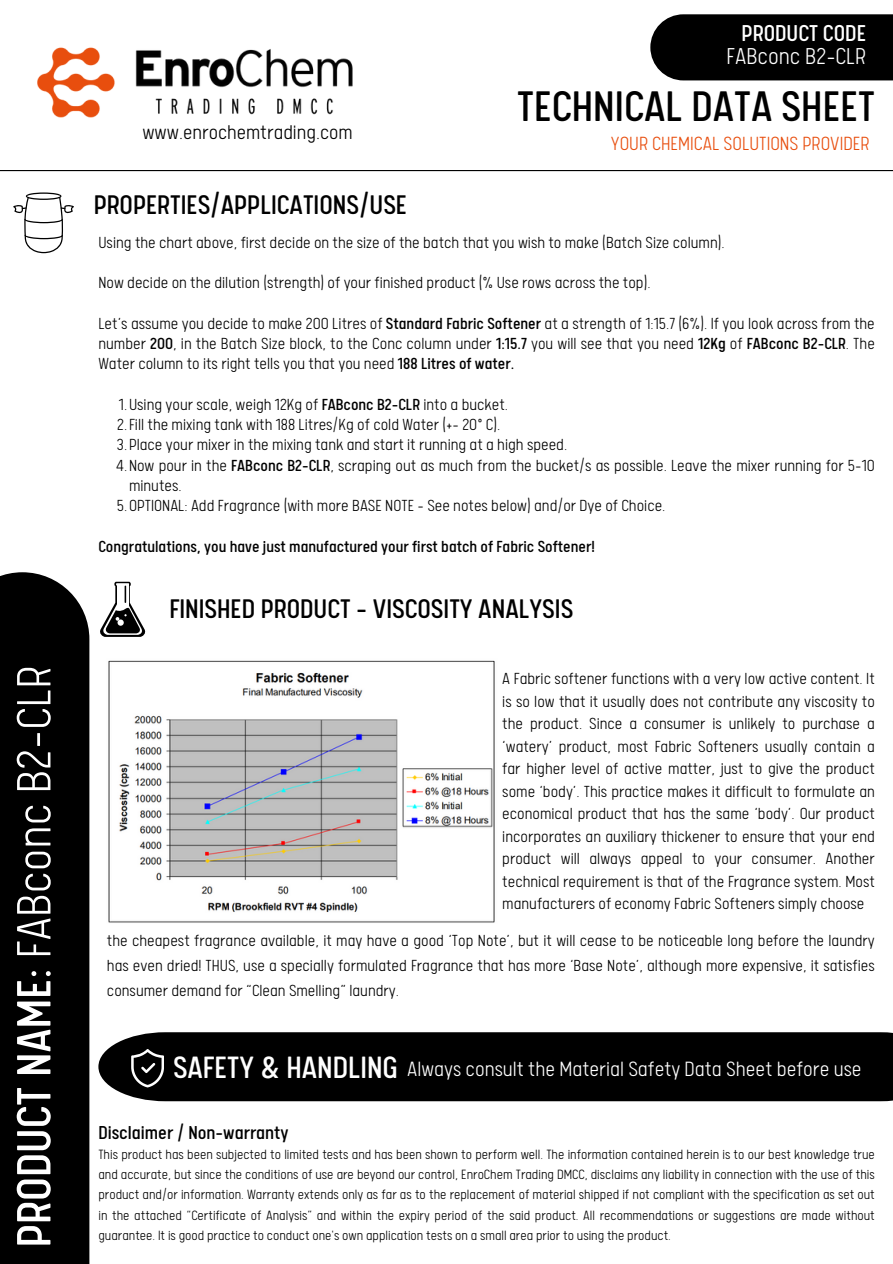
<style>
.page{position:relative;width:893px;height:1264px;background:#fff}
.page>*{position:absolute;margin:0;border:0;box-sizing:border-box;transform-origin:0 0}
.t1{font:300 54px "Calps";color:#fff}
.t2{font:48px "Calps";color:#000}
.t3{font:34.65px "Calps";color:#fff}
.t4{font:30.3px "Calps";color:#000}
.t5{font:300 25.8px/23.7px "Calps";color:#fff;text-align:center}
.t6{font:300 23.25px "Calps";color:#fff}
.t7{font:300 22.35px "Calps";color:#000}
.t8{font:300 21.45px "Calps";color:#e84e0e}
.t9{font:21px "Calps";color:#000}
.t10{font:300 18px/22.5px "Calps";color:#000;text-align:justify}
.t11{font:18px "Calps";color:#000}
.t12{font:300 15px/20.2px "Calps";color:#000;text-align:justify}
.s1{font-weight:400}
</style>
<div class="page">
<hr style="left:0;top:170px;width:892px;height:1px;background:#000">
<div style="left:0;top:572px;width:89px;height:691px;background:#000"></div>
<img style="left:37px;top:47px;width:78px;height:71px">
<img style="left:135px;top:49px;width:217px;height:66px">
<div style="left:650px;top:14px;width:242px;height:66px;background:#000"></div>
<svg style="left:13px;top:192px;width:61px;height:61px"></svg>
<div style="left:98px;top:1032px;width:794px;height:69px;background:#000"></div>
<svg style="left:131px;top:1049px;width:33px;height:38px"></svg>
<img style="left:108px;top:660px;width:387px;height:263px">
<svg style="left:100px;top:581px;width:46px;height:56px"></svg>
<h4 class="t1" style="left:11px;top:1247px;width:583px;rotate:-90deg"><span class="s1">PRODUCT NAME:</span> FABconc B2-CLR</h4>
<h3 class="t5" style="left:726px;top:25px;width:141px"><span class="s1">PRODUCT CODE<br></span>FABconc B2-CLR</h3>
<p class="t7" style="left:142px;top:123px;width:212px">www.enrochemtrading.com</p>
<p class="t4" style="left:94px;top:192px;width:315px">PROPERTIES/APPLICATIONS/USE</p>
<p class="t2" style="left:517px;top:87px;width:359px">TECHNICAL DATA SHEET</p>
<p class="t8" style="left:611px;top:134px;width:260px">YOUR CHEMICAL SOLUTIONS PROVIDER</p>
<p class="t10" style="left:98px;top:233px;width:627px">Using the chart above, first decide on the size of the batch that you wish to make (Batch Size column).</p>
<p class="t10" style="left:98px;top:274px;width:553px">Now decide on the dilution (strength) of your finished product (% Use rows across the top).</p>
<p class="t10" style="left:98px;top:316px;width:778px;line-height:20.2px">Let’s assume you decide to make 200 Litres of <span class="s1">Standard Fabric Softener</span> at a strength of 1:15.7 (6%). If you look across from the number <span class="s1">200</span>, in the Batch Size block, to the Conc column under <span class="s1">1:15.7</span> you will see that you need <span class="s1">12Kg</span> of <span class="s1">FABconc B2-CLR</span>. The Water column to its right tells you that you need <span class="s1">188 Litres of water.</span></p>
<h5 class="t10" style="left:119px;top:395px;width:390px">1.Using your scale, weigh 12Kg of <span class="s1">FABconc B2-CLR</span> into a bucket.</h5>
<h2 class="t10" style="left:117px;top:416px;width:385px">2.Fill the mixing tank with 188 Litres/Kg of cold Water (+- 20° C).</h2>
<h6 class="t10" style="left:117px;top:436px;width:452px">3.Place your mixer in the mixing tank and start it running at a high speed.</h6>
<p class="t10" style="left:129px;top:457px;width:747px;line-height:20.2px;text-indent:-13px">4.Now pour in the <span class="s1">FABconc B2-CLR</span>, scraping out as much from the bucket/s as possible. Leave the mixer running for 5-10 minutes.</p>
<h4 class="t10" style="left:117px;top:497px;width:550px">5.OPTIONAL: Add Fragrance (with more BASE NOTE – See notes below) and/or Dye of Choice.</h4>
<p class="t11" style="left:98px;top:538px;width:498px">Congratulations, you have just manufactured your first batch of Fabric Softener!</p>
<p class="t4" style="left:169px;top:596px;width:405px">FINISHED PRODUCT – VISCOSITY ANALYSIS</p>
<p class="t10" style="left:502px;top:669px;width:374px">A Fabric softener functions with a very low active content. It is so low that it usually does not contribute any viscosity to the product. Since a consumer is unlikely to purchase a ‘watery’ product, most Fabric Softeners usually contain a far higher level of active matter, just to give the product some ‘body’. This practice makes it difficult to formulate an economical product that has the same ‘body’. Our product incorporates an auxiliary thickener to ensure that your end product will always appeal to your consumer. Another technical requirement is that of the Fragrance system. Most manufacturers of economy Fabric Softeners simply choose</p>
<p class="t10" style="left:107px;top:930px;width:769px;line-height:24.8px">the cheapest fragrance available, it may have a good ‘Top Note’, but it will cease to be noticeable long before the laundry has even dried! THUS, use a specially formulated Fragrance that has more ‘Base Note’, although more expensive, it satisfies consumer demand for “Clean Smelling” laundry.</p>
<h1 class="t3" style="left:173px;top:1052px;width:226px">SAFETY &amp; HANDLING</h1>
<p class="t6" style="left:407px;top:1059px;width:456px">Always consult the Material Safety Data Sheet before use</p>
<p class="t9" style="left:98px;top:1123px;width:192px">Disclaimer / Non-warranty</p>
<p class="t12" style="left:98px;top:1146px;width:778px">This product has been subjected to limited tests and has been shown to perform well. The information contained herein is to our best knowledge true and accurate, but since the conditions of use are beyond our control, EnroChem Trading DMCC, disclaims any liability in connection with the use of this product and/or information. Warranty extends only as far as to the replacement of material shipped if not compliant with the specification as set out in the attached “Certificate of Analysis” and within the expiry period of the said product. All recommendations or suggestions are made without guarantee. It is good practice to conduct one's own application tests on a small area prior to using the product.</p>
</div>
